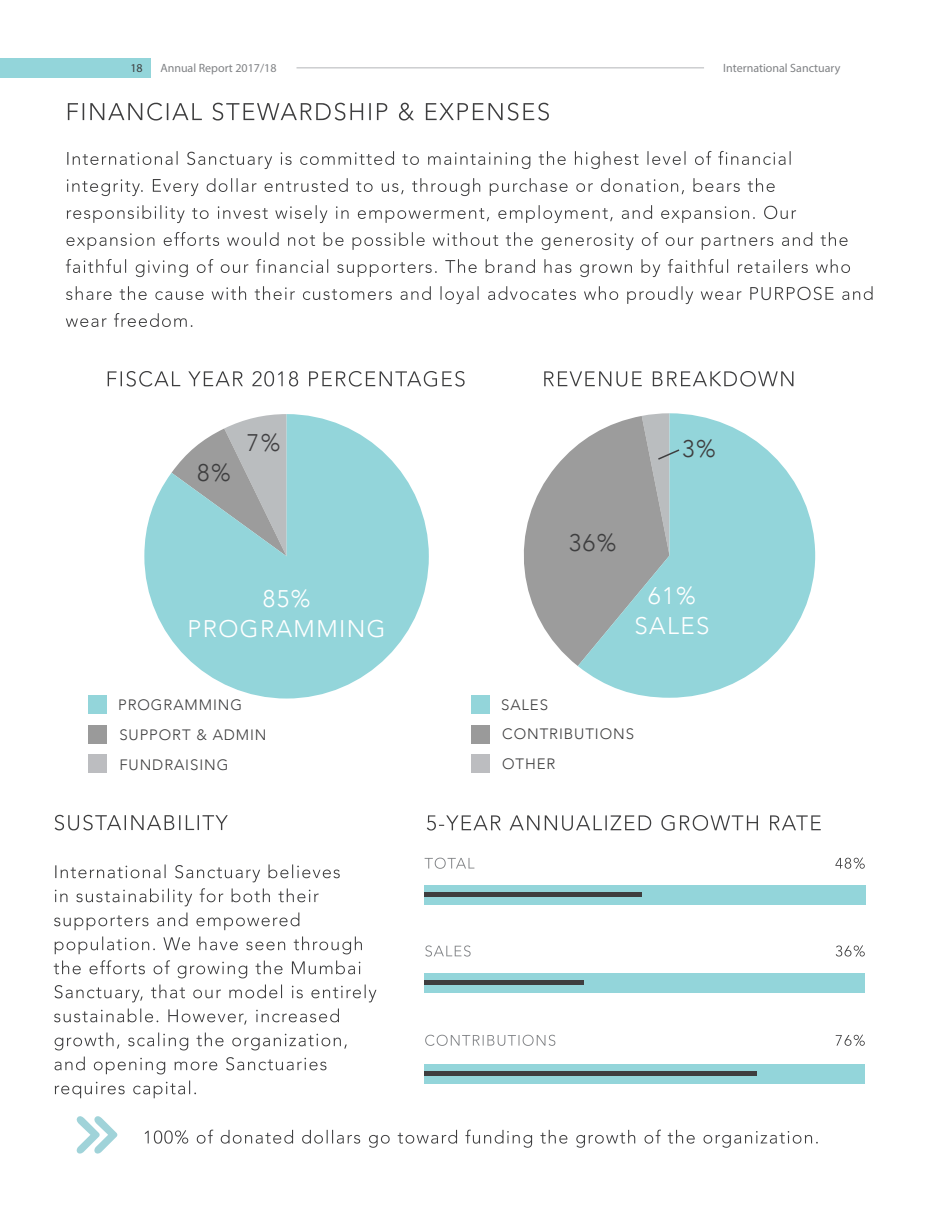
<style>
.page{position:relative;width:944px;height:1214px;background:#fff}
.page>*{position:absolute;margin:0;border:0;box-sizing:border-box;transform-origin:0 0}
.Headline_3{font:300 24px "Avenir";letter-spacing:.06em;color:#fff}
.Headline_3-2{font:300 24px "Avenir";color:#3e3e3f}
.Headline_3-3{font:300 24px "Avenir";color:#414042}
.Body_Text{font:300 15px "Avenir";letter-spacing:.06em;color:#3e3e3f}
.t1{font:12px "Myriad Pro";color:#808285}
.t2{font:12px "Myriad Pro";color:#3e3e3f}
</style>
<div class="page">
<svg style="left:66px;top:313px;width:126px;height:14px"></svg>
<svg style="left:66px;top:286px;width:806px;height:18px"></svg>
<svg style="left:66px;top:259px;width:784px;height:18px"></svg>
<svg style="left:66px;top:232px;width:781px;height:18px"></svg>
<svg style="left:67px;top:205px;width:729px;height:18px"></svg>
<svg style="left:67px;top:178px;width:707px;height:18px"></svg>
<svg style="left:67px;top:151px;width:723px;height:18px"></svg>
<div style="left:424px;top:885px;width:441px;height:19px;background:#93d5da"></div>
<div style="left:424px;top:892px;width:217px;height:5px;background:#3e3e3f"></div>
<div style="left:424px;top:973px;width:441px;height:19px;background:#93d5da"></div>
<div style="left:424px;top:1064px;width:441px;height:19px;background:#93d5da"></div>
<div style="left:424px;top:980px;width:160px;height:5px;background:#3e3e3f"></div>
<div style="left:424px;top:1071px;width:333px;height:5px;background:#3e3e3f"></div>
<svg style="left:427px;top:815px;width:393px;height:15px"></svg>
<svg style="left:425px;top:945px;width:45px;height:11px"></svg>
<svg style="left:424px;top:857px;width:50px;height:11px"></svg>
<svg style="left:425px;top:1034px;width:130px;height:11px"></svg>
<svg style="left:835px;top:945px;width:29px;height:11px"></svg>
<svg style="left:835px;top:857px;width:29px;height:12px"></svg>
<svg style="left:835px;top:1034px;width:29px;height:12px"></svg>
<svg style="left:144px;top:414px;width:285px;height:284px;fill:#93d5da"></svg>
<svg style="left:578px;top:413px;width:237px;height:284px;fill:#93d5da"></svg>
<svg style="left:523px;top:413px;width:158px;height:253px"></svg>
<svg style="left:544px;top:371px;width:249px;height:15px"></svg>
<svg style="left:108px;top:371px;width:356px;height:15px"></svg>
<svg style="left:55px;top:1080px;width:141px;height:18px"></svg>
<svg style="left:55px;top:1056px;width:271px;height:18px"></svg>
<svg style="left:55px;top:1032px;width:292px;height:18px"></svg>
<svg style="left:54px;top:1008px;width:285px;height:16px"></svg>
<svg style="left:54px;top:984px;width:322px;height:18px"></svg>
<svg style="left:54px;top:960px;width:306px;height:18px"></svg>
<svg style="left:55px;top:936px;width:307px;height:18px"></svg>
<svg style="left:54px;top:912px;width:245px;height:18px"></svg>
<svg style="left:55px;top:888px;width:264px;height:18px"></svg>
<svg style="left:55px;top:864px;width:285px;height:18px"></svg>
<svg style="left:55px;top:814px;width:173px;height:16px"></svg>
<svg style="left:145px;top:1129px;width:672px;height:18px"></svg>
<svg style="left:68px;top:103px;width:481px;height:17px"></svg>
<svg style="left:76px;top:1116px;width:41px;height:38px"></svg>
<div style="left:88px;top:725px;width:19px;height:18px;background:#9a9a9a"></div>
<div style="left:88px;top:754px;width:19px;height:19px;background:#bcbdc0"></div>
<div style="left:88px;top:695px;width:19px;height:19px;background:#93d5da"></div>
<div style="left:471px;top:725px;width:19px;height:18px;background:#9a9a9a"></div>
<div style="left:471px;top:754px;width:19px;height:19px;background:#bcbdc0"></div>
<div style="left:471px;top:695px;width:19px;height:19px;background:#93d5da"></div>
<div style="left:0;top:58px;width:150px;height:20px;background:#93d5da"></div>
<hr style="left:296px;top:67px;width:408px;height:1px;background:#bcbdc0">
<p class="t2" style="left:130px;top:61px;width:14px">18</p>
<p class="t1" style="left:160px;top:60px;width:118px">Annual Report 2017/18</p>
<p class="t1" style="left:723px;top:60px;width:119px">International Sanctuary</p>
<p class="Headline_3-2" style="left:197px;top:459px;width:35px">8%</p>
<p class="Headline_3-3" style="left:247px;top:429px;width:35px">7%</p>
<p class="Headline_3" style="left:263px;top:584px;width:49px">85%</p>
<p class="Headline_3" style="left:187px;top:614px;width:200px">PROGRAMMING</p>
<p class="Body_Text" style="left:118px;top:696px;width:125px">PROGRAMMING</p>
<p class="Body_Text" style="left:119px;top:726px;width:149px">SUPPORT &amp; ADMIN</p>
<p class="Body_Text" style="left:119px;top:755px;width:111px">FUNDRAISING</p>
<p class="Headline_3-2" style="left:682px;top:435px;width:35px">3%</p>
<p class="Headline_3-2" style="left:569px;top:528px;width:49px">36%</p>
<p class="Headline_3" style="left:648px;top:581px;width:49px">61%</p>
<p class="Headline_3" style="left:634px;top:611px;width:77px">SALES</p>
<p class="Body_Text" style="left:501px;top:696px;width:48px">SALES</p>
<p class="Body_Text" style="left:502px;top:725px;width:133px">CONTRIBUTIONS</p>
<p class="Body_Text" style="left:502px;top:755px;width:55px">OTHER</p>
</div>
